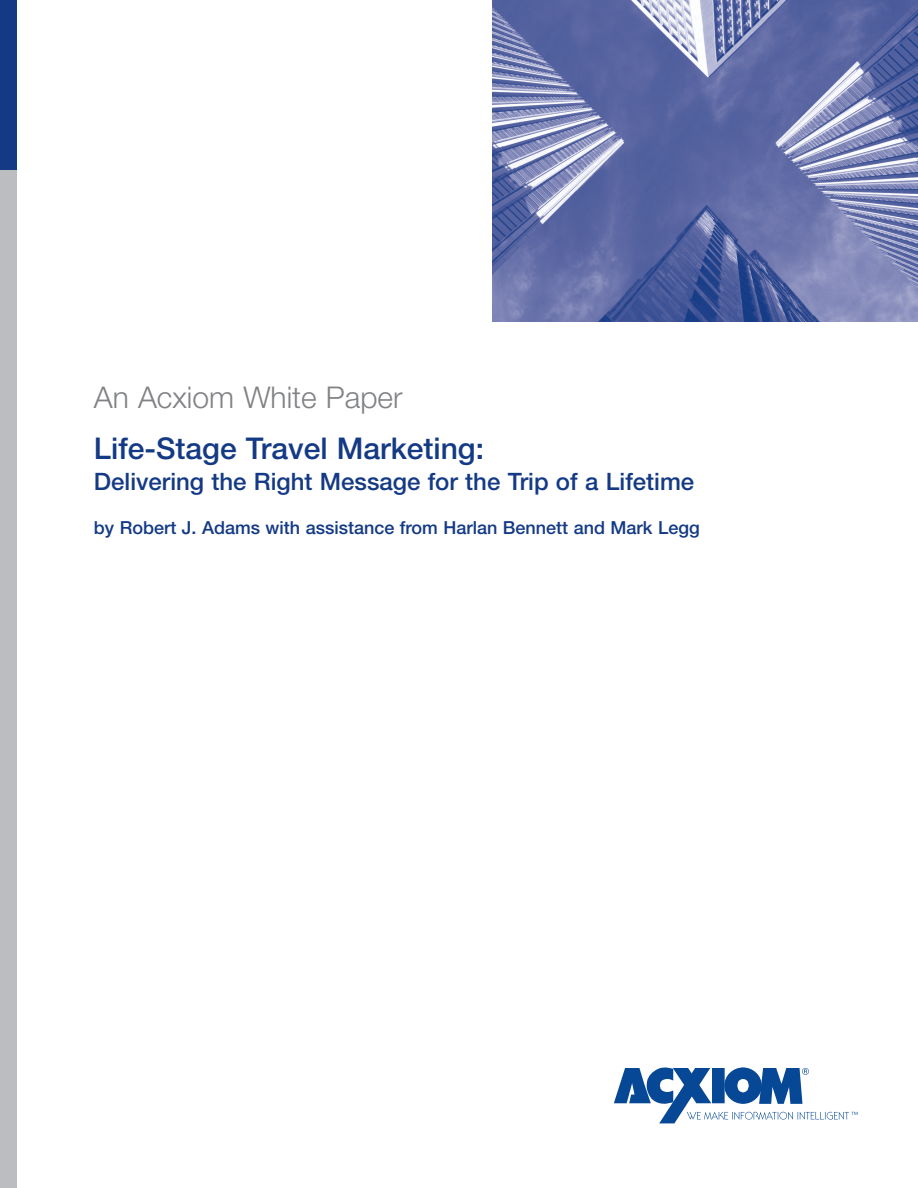
<style>
.page{position:relative;width:918px;height:1188px;background:#fff}
.page>*{position:absolute;margin:0;border:0;box-sizing:border-box;transform-origin:0 0}
.t1{font:500 30px "Helvetica Neue";color:#143a85}
.t2{font:30px "Helvetica Neue Light TT";color:#808285}
.t3{font:500 24px "Helvetica Neue";color:#143a85}
.t4{font:500 18px "Helvetica Neue";color:#143a85}
</style>
<div class="page">
<div style="left:0;top:153px;width:17px;height:1035px;background:#bcbdc0"></div>
<div style="left:0;top:0;width:17px;height:170px;background:#143a85"></div>
<svg style="left:614px;top:1067px;width:244px;height:56px"></svg>
<img style="left:493px;top:0;width:425px;height:322px">
<h1 class="t2" style="left:94px;top:379px;width:310px">An Acxiom White Paper</h1>
<h1 class="t1" style="left:94px;top:437px;width:392px">Life-Stage Travel Marketing:</h1>
<h2 class="t3" style="left:94px;top:473px;width:602px">Delivering the Right Message for the Trip of a Lifetime</h2>
<p class="t4" style="left:94px;top:521px;width:607px">by Robert J. Adams with assistance from Harlan Bennett and Mark Legg</p>
</div>
